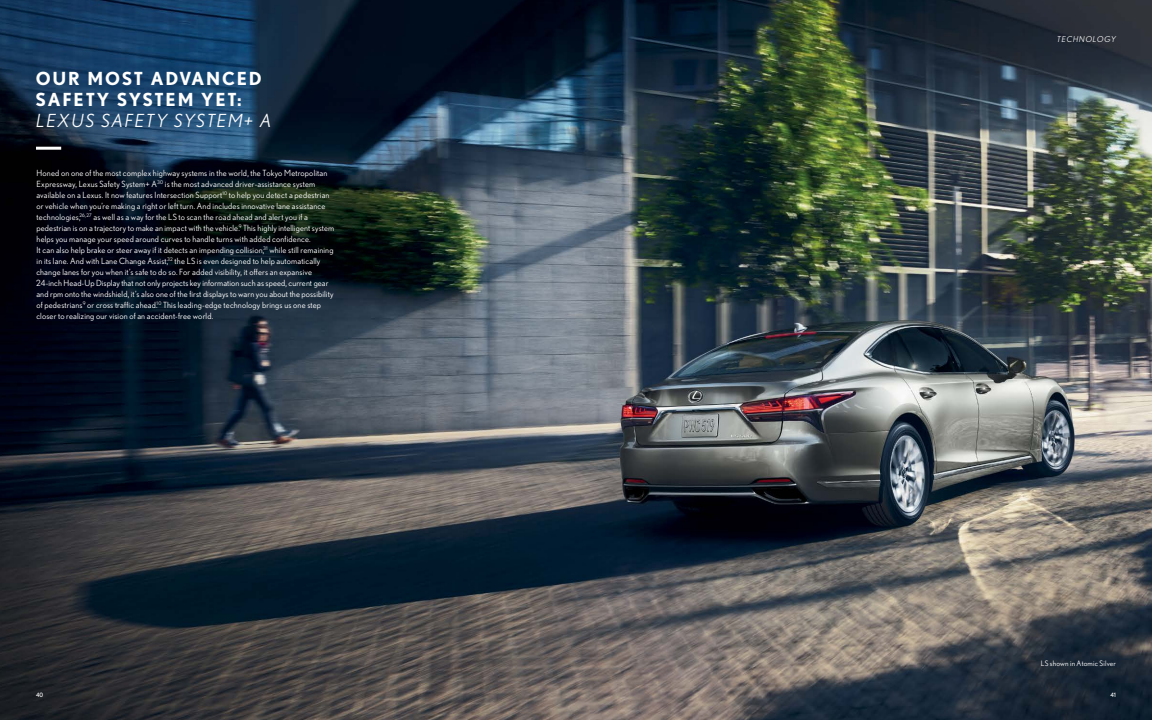
<style>
.page{position:relative;width:1152px;height:720px;background:#fff}
.page>*{position:absolute;margin:0;border:0;box-sizing:border-box;transform-origin:0 0}
.Medium_Headline{font:700 18px "Nobel";letter-spacing:.1em;color:#fff}
.Medium_Subhead__Ital{font:italic 18px "Nobel";letter-spacing:.1em;color:#fff}
.Body_Copy_80K{font:8.5px/11px "Nobel";letter-spacing:.015em;color:#fff}
.Section_Head{font:italic 8px "Nobel";letter-spacing:.1em;color:#fff}
.Cutline{font:7.5px "Nobel";letter-spacing:.025em;color:#fff}
.t1{font:6px "Nobel";color:#fff}
</style>
<div class="page">
<img style="left:0;top:0;width:1152px;height:720px">
<hr style="left:36px;top:147px;width:25px;height:3px;background:#fff">
<p class="Medium_Headline" style="left:36px;top:68px;width:227px">OUR MOST ADVANCED</p>
<p class="Medium_Headline" style="left:36px;top:89px;width:208px">SAFETY SYSTEM YET:</p>
<p class="Medium_Subhead__Ital" style="left:37px;top:110px;width:237px">LEXUS SAFETY SYSTEM+ A</p>
<p class="Body_Copy_80K" style="left:36px;top:167px;width:300px">Honed on one of the most complex highway systems in the world, the Tokyo Metropolitan Expressway, Lexus Safety System+ A<sup>30</sup> is the most advanced driver-assistance system available on a Lexus. It now features Intersection Support<sup>10</sup> to help you detect a pedestrian or vehicle when you’re making a right or left turn. And includes innovative lane assistance technologies,<sup>26,27</sup> as well as a way for the LS to scan the road ahead and alert you if a pedestrian is on a trajectory to make an impact with the vehicle.<sup>9</sup> This highly intelligent system helps you manage your speed around curves to handle turns with added confidence.<br>It can also help brake or steer away if it detects an impending collision,<sup>31</sup> while still remaining in its lane. And with Lane Change Assist,<sup>32</sup> the LS is even designed to help automatically change lanes for you when it’s safe to do so. For added visibility, it offers an expansive 24-inch Head-Up Display that not only projects key information such as speed, current gear and rpm onto the windshield, it’s also one of the first displays to warn you about the possibility of pedestrians<sup>9</sup> or cross traffic ahead.<sup>10</sup> This leading-edge technology brings us one step closer to realizing our vision of an accident-free world.</p>
<p class="Section_Head" style="left:1057px;top:34px;width:60px">TECHNOLOGY</p>
<p class="Cutline" style="left:1041px;top:659px;width:77px">LS shown in Atomic Silver</p>
<p class="t1" style="left:36px;top:692px;width:9px">40</p>
<p class="t1" style="left:1110px;top:692px;width:7px">41</p>
</div>
